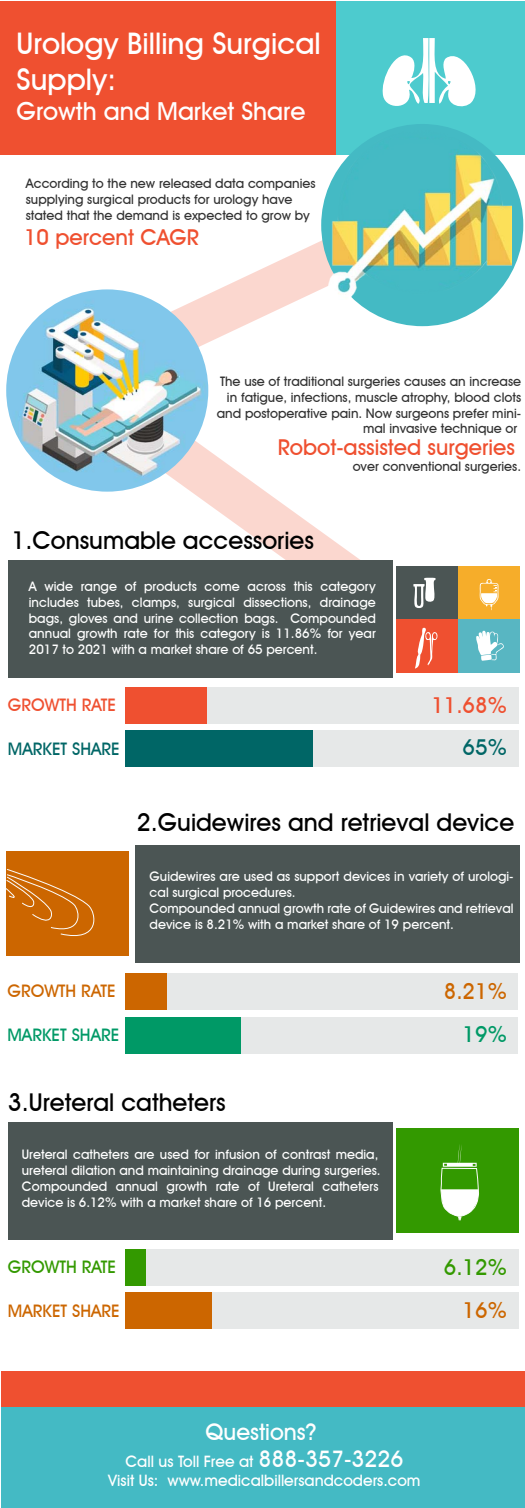
<style>
.page{position:relative;width:525px;height:1508px;background:#fff}
.page>*{position:absolute;margin:0;border:0;box-sizing:border-box;transform-origin:0 0}
.t1{font:500 29.75px/35.7px "Avant Garde IT Cby BT";color:#fff}
.t2{font:500 24.76px "Avant Garde IT Cby BT";color:#fff}
.t3{font:500 24.5px "Avant Garde IT Cby BT";color:#000}
.t4{font:500 22.75px "Avant Garde IT Cby BT";color:#fff}
.t5{font:500 21.88px "Avant Garde IT Cby BT";color:#ef5030}
.t6{font:500 21.88px "Avant Garde IT Cby BT";color:#c60}
.t7{font:500 21.88px "Avant Garde IT Cby BT";color:#390}
.t8{font:500 21.88px "Avant Garde IT Cby BT";color:#066}
.t9{font:500 21.88px "Avant Garde IT Cby BT";color:#096}
.t10{font:500 17.32px "Avant Garde IT Cby BT";color:#c60}
.t11{font:500 17.32px "Avant Garde IT Cby BT";color:#066}
.t12{font:500 17.32px "Avant Garde IT Cby BT";color:#096}
.t13{font:500 17.32px "Avant Garde IT Cby BT";color:#ef5030}
.t14{font:500 17.32px "Avant Garde IT Cby BT";color:#390}
.t15{font:500 15.75px/18.9px "Avant Garde IT Cby BT";color:#fff;text-align:center}
.t16{font:500 13.12px/15.8px "Avant Garde IT Cby BT";color:#fff}
.t17{font:500 13.12px/15.8px "Avant Garde IT Cby BT";color:#333}
.s1{font-size:22.75px}
</style>
<div class="page">
<svg style="left:133px;top:198px;width:305px;height:139px"></svg>
<svg style="left:86px;top:337px;width:274px;height:223px"></svg>
<img style="left:6px;top:289px;width:202px;height:202px;border-radius:101px">
<div style="left:324px;top:1px;width:201px;height:153px;background:#4dcbce"></div>
<div style="left:1px;top:1379px;width:524px;height:128px;background:#44bac4"></div>
<div style="left:0;top:1px;width:336px;height:153px;background:#ef5030"></div>
<div style="left:321px;top:124px;width:202px;height:202px;background:#44bac4;border-radius:50%"></div>
<div style="left:135px;top:845px;width:385px;height:117px;background:#4b5554"></div>
<div style="left:8px;top:560px;width:385px;height:118px;background:#4b5554"></div>
<div style="left:396px;top:566px;width:62px;height:53px;background:#4b5554"></div>
<div style="left:458px;top:566px;width:62px;height:53px;background:#f6ad2a"></div>
<div style="left:458px;top:619px;width:62px;height:53px;background:#58b6c2"></div>
<div style="left:396px;top:619px;width:62px;height:53px;background:#ef5030"></div>
<div style="left:126px;top:687px;width:392px;height:36px;background:#e6e8e8"></div>
<div style="left:126px;top:687px;width:81px;height:36px;background:#ef5030"></div>
<div style="left:126px;top:730px;width:392px;height:37px;background:#e6e8e8"></div>
<div style="left:126px;top:730px;width:187px;height:37px;background:#066"></div>
<div style="left:8px;top:1122px;width:385px;height:117px;background:#4b5554"></div>
<div style="left:126px;top:1248px;width:392px;height:37px;background:#e6e8e8"></div>
<div style="left:126px;top:1248px;width:20px;height:37px;background:#390"></div>
<div style="left:126px;top:1292px;width:392px;height:37px;background:#e6e8e8"></div>
<div style="left:126px;top:1292px;width:86px;height:37px;background:#c60"></div>
<div style="left:125px;top:973px;width:393px;height:37px;background:#e6e8e8"></div>
<div style="left:125px;top:973px;width:41px;height:37px;background:#c60"></div>
<div style="left:125px;top:1016px;width:393px;height:37px;background:#e6e8e8"></div>
<div style="left:125px;top:1016px;width:116px;height:37px;background:#096"></div>
<div style="left:7px;top:851px;width:122px;height:104px;background:#c60"></div>
<div style="left:396px;top:1127px;width:123px;height:105px;background:#390"></div>
<img style="left:328px;top:137px;width:183px;height:162px">
<svg style="left:382px;top:38px;width:94px;height:69px"></svg>
<svg style="left:476px;top:630px;width:28px;height:31px"></svg>
<svg style="left:413px;top:577px;width:23px;height:31px"></svg>
<div style="left:1px;top:1371px;width:524px;height:35px;background:#ef5030"></div>
<svg style="left:415px;top:627px;width:23px;height:41px"></svg>
<svg style="left:479px;top:579px;width:20px;height:31px"></svg>
<svg style="left:440px;top:1144px;width:39px;height:76px"></svg>
<svg style="left:6px;top:868px;width:89px;height:74px"></svg>
<h1 class="t1" style="left:17px;top:26px;width:306px">Urology Billing Surgical<br>Supply:</h1>
<h2 class="t2" style="left:17px;top:96px;width:290px">Growth and Market Share</h2>
<p class="t17" style="left:26px;top:176px;width:291px">According to the new released data companies supplying surgical products for urology have stated that the demand is expected to grow by</p>
<h3 class="t5" style="left:24px;top:223px;width:177px">10 percent CAGR</h3>
<p class="t17" style="left:217px;top:373px;width:306px;text-align:right">The use of traditional surgeries causes an increase in fatigue, infections, muscle atrophy, blood clots and postoperative pain. Now surgeons prefer mini&shy;mal invasive technique or</p>
<h3 class="t5" style="left:278px;top:433px;width:239px">Robot-assisted surgeries</h3>
<p class="t17" style="left:353px;top:459px;width:170px">over conventional surgeries.</p>
<h3 class="t3" style="left:11px;top:526px;width:304px">1.Consumable accessories</h3>
<p class="t16" style="left:29px;top:578px;width:348px;text-align:justify">A wide range of products come across this category includes tubes, clamps, surgical dissections, drainage bags, gloves and urine collection bags. Compounded annual growth rate for this category is 11.86% for year 2017 to 2021 with a market share of 65 percent.</p>
<h3 class="t13" style="left:8px;top:694px;width:110px">GROWTH RATE</h3>
<h3 class="t5" style="left:431px;top:691px;width:77px">11.68%</h3>
<h3 class="t11" style="left:8px;top:738px;width:113px">MARKET SHARE</h3>
<h3 class="t8" style="left:463px;top:734px;width:46px">65%</h3>
<h3 class="t3" style="left:137px;top:807px;width:379px">2.Guidewires and retrieval device</h3>
<p class="t16" style="left:150px;top:868px;width:366px">Guidewires are used as support devices in variety of urologi&shy;cal surgical procedures.<br>Compounded annual growth rate of Guidewires and retrieval device is 8.21% with a market share of 19 percent.</p>
<h3 class="t10" style="left:7px;top:980px;width:110px">GROWTH RATE</h3>
<h3 class="t6" style="left:444px;top:977px;width:64px">8.21%</h3>
<h3 class="t12" style="left:7px;top:1024px;width:113px">MARKET SHARE</h3>
<h3 class="t9" style="left:463px;top:1020px;width:46px">19%</h3>
<h3 class="t3" style="left:8px;top:1087px;width:219px">3.Ureteral catheters</h3>
<p class="t16" style="left:22px;top:1146px;width:360px">Ureteral catheters are used for infusion of contrast media, ureteral dilation and maintaining drainage during surgeries.<br>Compounded annual growth rate of Ureteral catheters device is 6.12% with a market share of 16 percent.</p>
<h3 class="t14" style="left:8px;top:1256px;width:110px">GROWTH RATE</h3>
<h3 class="t7" style="left:444px;top:1253px;width:64px">6.12%</h3>
<h3 class="t10" style="left:8px;top:1299px;width:113px">MARKET SHARE</h3>
<h3 class="t6" style="left:463px;top:1296px;width:46px">16%</h3>
<h3 class="t4" style="left:206px;top:1417px;width:113px">Questions?</h3>
<p class="t15" style="left:108px;top:1451px;width:314px">Call us Toll Free at <span class="s1">888-357-3226<br></span>Visit Us: www.medicalbillersandcoders.com</p>
</div>
